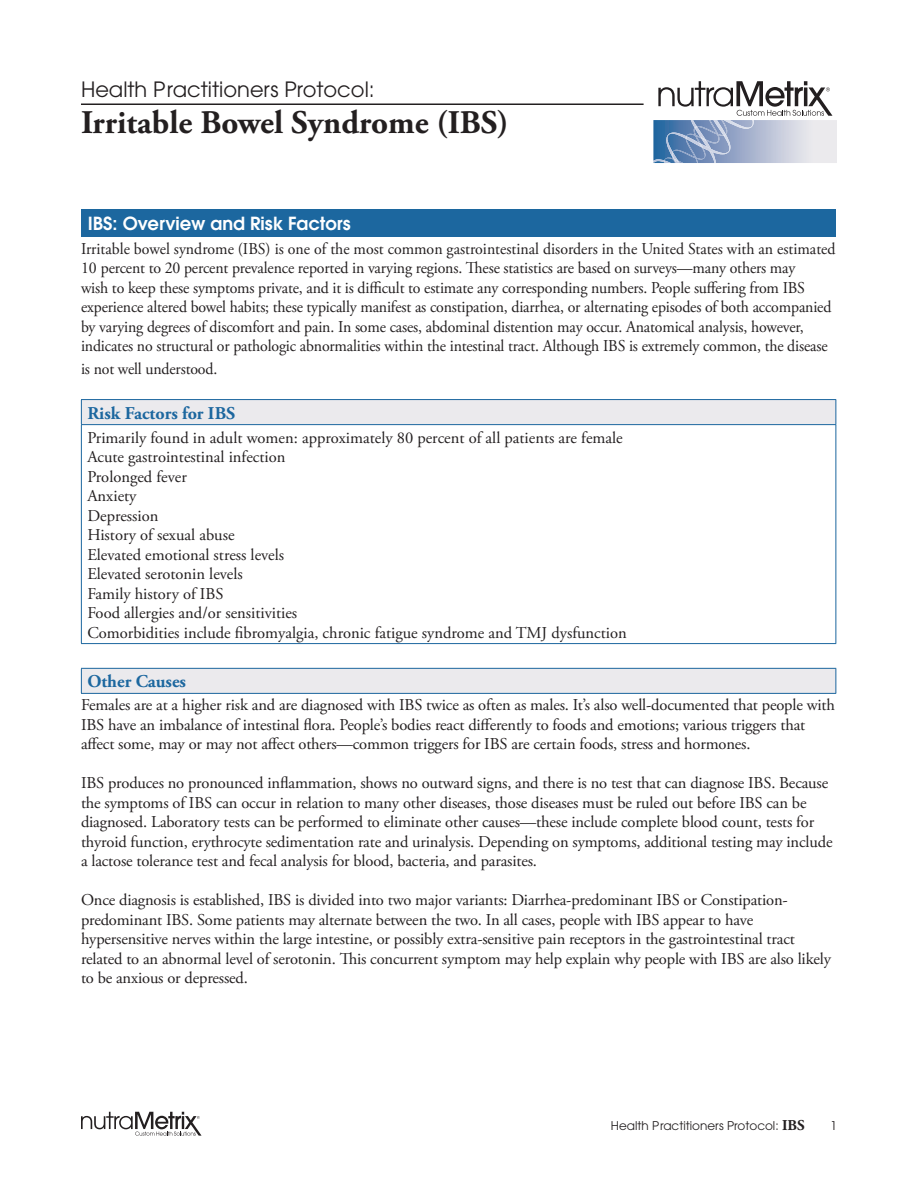
<style>
.page{position:relative;width:918px;height:1188px;background:#fff}
.page>*{position:absolute;margin:0;border:0;box-sizing:border-box;transform-origin:0 0}
.t1{font:700 33px "Adobe Garamond Pro";color:#231f20}
.t2{font:21px "Avant Garde";color:#231f20}
.t3{font:700 18px "Adobe Garamond Pro";color:#1c679f}
.t4{font:600 18px "Avant Garde";color:#fff}
.t5{font:16.5px/19.5px "Adobe Garamond Pro";letter-spacing:-.01em;color:#231f20}
.t6{font:16.5px/19.5px "Adobe Garamond Pro";letter-spacing:-.01em;color:#231f20;scale:.96 1}
.t7{font:12px "Avant Garde";color:#231f20}
.s1{font-family:"Adobe Garamond Pro";font-weight:700;font-size:15px}
</style>
<div class="page">
<svg style="left:81px;top:1112px;width:121px;height:24px"></svg>
<div style="left:81px;top:209px;width:755px;height:28px;background:#1c679f"></div>
<div style="left:81px;top:400px;width:755px;height:25px;background:#ebeaed"></div>
<hr style="left:81px;top:399px;width:755px;height:1px;background:#1c679f">
<svg style="left:81px;top:400px;width:1px;height:24px"></svg>
<svg style="left:836px;top:400px;width:1px;height:24px"></svg>
<hr style="left:81px;top:425px;width:1px;height:218px;background:#1c679f">
<hr style="left:836px;top:425px;width:1px;height:218px;background:#1c679f">
<hr style="left:81px;top:643px;width:755px;height:1px;background:#1c679f">
<hr style="left:81px;top:424px;width:755px;height:1px;background:#1c679f">
<div style="left:81px;top:668px;width:755px;height:25px;background:#ebeaed"></div>
<hr style="left:81px;top:668px;width:755px;height:1px;background:#1c679f">
<svg style="left:81px;top:669px;width:1px;height:24px"></svg>
<svg style="left:836px;top:669px;width:1px;height:24px"></svg>
<hr style="left:81px;top:693px;width:755px;height:1px;background:#1c679f">
<hr style="left:81px;top:104px;width:563px;height:1px;background:#231f20">
<svg style="left:653px;top:81px;width:184px;height:82px"></svg>
<p class="t2" style="left:81px;top:77px;width:295px">Health Practitioners Protocol:</p>
<p class="t1" style="left:81px;top:104px;width:429px">Irritable Bowel Syndrome (IBS)</p>
<p class="t4" style="left:88px;top:212px;width:265px">IBS: Overview and Risk Factors</p>
<p class="t6" style="left:81px;top:239px;width:787px">Irritable bowel syndrome (IBS) is one of the most common gastrointestinal disorders in the United States with an estimated 10 percent to 20 percent prevalence reported in varying regions. These statistics are based on surveys—many others may<br>wish to keep these symptoms private, and it is difficult to estimate any corresponding numbers. People suffering from IBS experience altered bowel habits; these typically manifest as constipation, diarrhea, or alternating episodes of both accompanied by varying degrees of discomfort and pain. In some cases, abdominal distention may occur. Anatomical analysis, however, indicates no structural or pathologic abnormalities within the intestinal tract. Although IBS is extremely common, the disease</p>
<p class="t6" style="left:81px;top:359px;width:144px">is not well understood.</p>
<p class="t3" style="left:87px;top:402px;width:149px">Risk Factors for IBS</p>
<p class="t5" style="left:87px;top:428px;width:537px">Primarily found in adult women: approximately 80 percent of all patients are female</p>
<p class="t5" style="left:87px;top:448px;width:200px">Acute gastrointestinal infection</p>
<p class="t5" style="left:87px;top:467px;width:101px">Prolonged fever</p>
<p class="t5" style="left:87px;top:487px;width:51px">Anxiety</p>
<p class="t5" style="left:87px;top:506px;width:73px">Depression</p>
<p class="t5" style="left:87px;top:526px;width:149px">History of sexual abuse</p>
<p class="t5" style="left:87px;top:545px;width:198px">Elevated emotional stress levels</p>
<p class="t5" style="left:87px;top:565px;width:157px">Elevated serotonin levels</p>
<p class="t5" style="left:87px;top:584px;width:138px">Family history of IBS</p>
<p class="t5" style="left:87px;top:604px;width:211px">Food allergies and/or sensitivities</p>
<p class="t5" style="left:87px;top:623px;width:541px">Comorbidities include fibromyalgia, chronic fatigue syndrome and TMJ dysfunction</p>
<p class="t3" style="left:87px;top:671px;width:100px">Other Causes</p>
<p class="t5" style="left:81px;top:696px;width:755px">Females are at a higher risk and are diagnosed with IBS twice as often as males. It’s also well-documented that people with<br>IBS have an imbalance of intestinal flora. People’s bodies react differently to foods and emotions; various triggers that affect some, may or may not affect others—common triggers for IBS are certain foods, stress and hormones.</p>
<p class="t5" style="left:81px;top:774px;width:753px">IBS produces no pronounced inflammation, shows no outward signs, and there is no test that can diagnose IBS. Because the symptoms of IBS can occur in relation to many other diseases, those diseases must be ruled out before IBS can be diagnosed. Laboratory tests can be performed to eliminate other causes—these include complete blood count, tests for thyroid function, erythrocyte sedimentation rate and urinalysis. Depending on symptoms, additional testing may include a lactose tolerance test and fecal analysis for blood, bacteria, and parasites.</p>
<p class="t5" style="left:81px;top:891px;width:752px">Once diagnosis is established, IBS is divided into two major variants: Diarrhea-predominant IBS or Constipation&shy;predominant IBS. Some patients may alternate between the two. In all cases, people with IBS appear to have hypersensitive nerves within the large intestine, or possibly extra-sensitive pain receptors in the gastrointestinal tract related to an abnormal level of serotonin. This concurrent symptom may help explain why people with IBS are also likely to be anxious or depressed.</p>
<p class="t7" style="left:611px;top:1118px;width:195px">Health Practitioners Protocol: <span class="s1">IBS</span></p>
<p class="t7" style="left:830px;top:1118px;width:8px">1</p>
</div>
